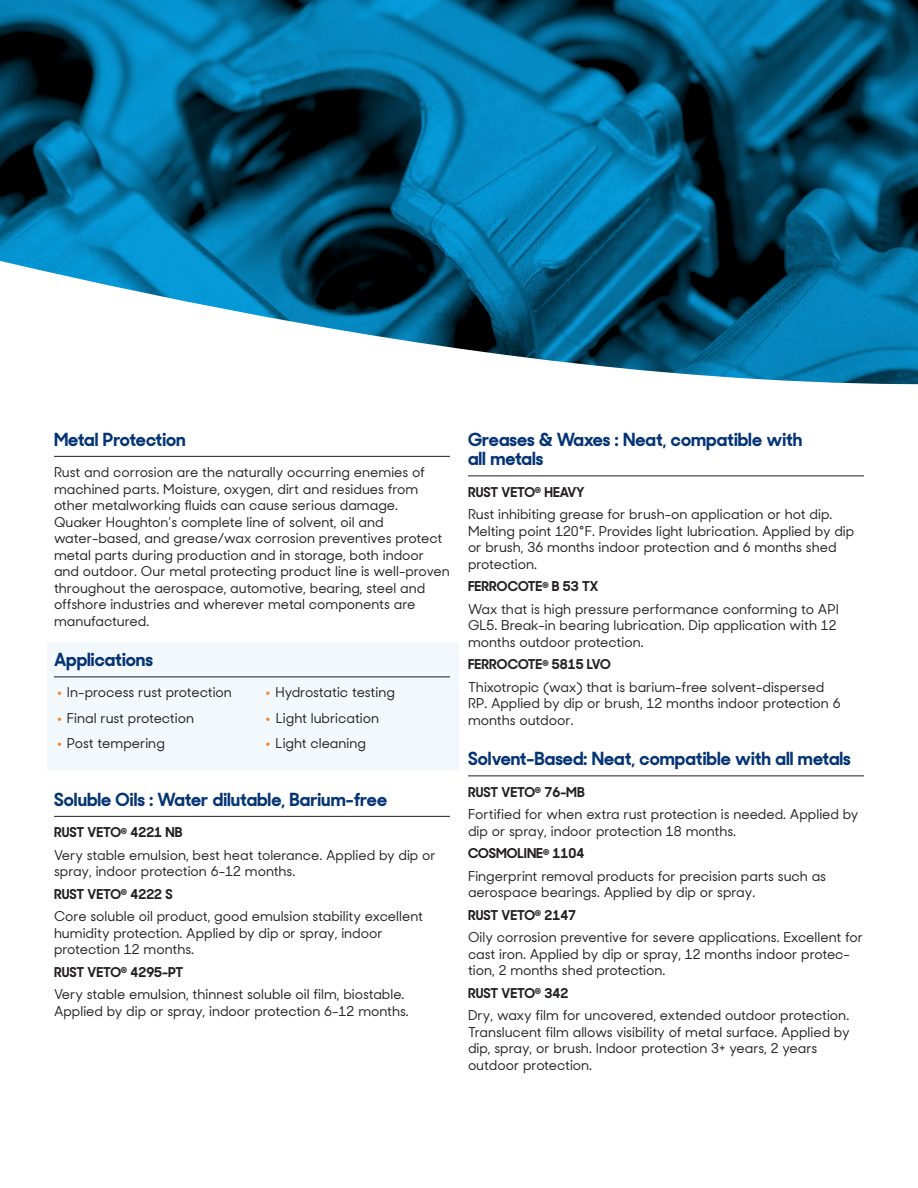
<style>
.page{position:relative;width:918px;height:1188px;background:#fff}
.page>*{position:absolute;margin:0;border:0;box-sizing:border-box;transform-origin:0 0}
.H4_-_Normal_Header_w{font:700 18px/19.5px "Sharp Sans Display No 2";color:#053474}
.H5_-_Paragraph_Text{font:500 13.5px/16.5px "Sharp Sans Display No 2";color:#231f20}
.H5_-_Paragraph_Text-2{font:700 13.5px "Sharp Sans Display No 2";color:#231f20}
.s1{font-weight:400;font-size:27px;color:#f58529}
</style>
<div class="page">
<svg style="left:0;top:0;width:918px;height:215px;background:#035c82"></svg>
<svg style="left:0;top:215px;width:918px;height:170px"></svg>
<hr style="left:54px;top:456px;width:396px;height:1px;background:#231f20">
<hr style="left:54px;top:816px;width:396px;height:1px;background:#231f20">
<hr style="left:468px;top:476px;width:396px;height:1px;background:#231f20">
<hr style="left:468px;top:776px;width:396px;height:1px;background:#231f20">
<div style="left:48px;top:643px;width:411px;height:127px;background:#f2f8fc"></div>
<p class="H4_-_Normal_Header_w" style="left:54px;top:427px;width:133px">Metal Protection</p>
<p class="H5_-_Paragraph_Text" style="left:54px;top:463px;width:397px">Rust and corrosion are the naturally occurring enemies of machined parts. Moisture, oxygen, dirt and residues from other metalworking fluids can cause serious damage.<br>Quaker Houghton’s complete line of solvent, oil and water-based, and grease/wax corrosion preventives protect metal parts during production and in storage, both indoor and outdoor. Our metal protecting product line is well-proven throughout the aerospace, automotive, bearing, steel and offshore industries and wherever metal components are manufactured.</p>
<p class="H4_-_Normal_Header_w" style="left:54px;top:648px;width:100px">Applications</p>
<p class="H5_-_Paragraph_Text" style="left:55px;top:683px;width:178px"><span class="s1">•</span> In-process rust protection</p>
<p class="H5_-_Paragraph_Text" style="left:55px;top:708px;width:140px"><span class="s1">•</span> Final rust protection</p>
<p class="H5_-_Paragraph_Text" style="left:55px;top:734px;width:111px"><span class="s1">•</span> Post tempering</p>
<p class="H5_-_Paragraph_Text" style="left:264px;top:683px;width:133px"><span class="s1">•</span> Hydrostatic testing</p>
<p class="H5_-_Paragraph_Text" style="left:264px;top:708px;width:117px"><span class="s1">•</span> Light lubrication</p>
<p class="H5_-_Paragraph_Text" style="left:264px;top:734px;width:104px"><span class="s1">•</span> Light cleaning</p>
<p class="H4_-_Normal_Header_w" style="left:54px;top:787px;width:335px">Soluble Oils : Water dilutable, Barium-free</p>
<p class="H5_-_Paragraph_Text-2" style="left:54px;top:821px;width:130px">RUST VETO<sup>®</sup> 4221 NB</p>
<p class="H5_-_Paragraph_Text" style="left:54px;top:845px;width:383px">Very stable emulsion, best heat tolerance. Applied by dip or spray, indoor protection 6-12 months.</p>
<p class="H5_-_Paragraph_Text-2" style="left:54px;top:882px;width:120px">RUST VETO<sup>®</sup> 4222 S</p>
<p class="H5_-_Paragraph_Text" style="left:54px;top:907px;width:370px">Core soluble oil product, good emulsion stability excellent humidity protection. Applied by dip or spray, indoor protection 12 months.</p>
<p class="H5_-_Paragraph_Text-2" style="left:54px;top:960px;width:131px">RUST VETO<sup>®</sup> 4295-PT</p>
<p class="H5_-_Paragraph_Text" style="left:54px;top:985px;width:356px">Very stable emulsion, thinnest soluble oil film, biostable.<br>Applied by dip or spray, indoor protection 6-12 months.</p>
<p class="H4_-_Normal_Header_w" style="left:468px;top:427px;width:336px">Greases &amp; Waxes : Neat, compatible with all metals</p>
<p class="H5_-_Paragraph_Text-2" style="left:468px;top:480px;width:118px">RUST VETO<sup>®</sup> HEAVY</p>
<p class="H5_-_Paragraph_Text" style="left:468px;top:505px;width:388px">Rust inhibiting grease for brush-on application or hot dip.<br>Melting point 120°F. Provides light lubrication. Applied by dip or brush, 36 months indoor protection and 6 months shed protection.</p>
<p class="H5_-_Paragraph_Text-2" style="left:468px;top:575px;width:132px">FERROCOTE<sup>®</sup> B 53 TX</p>
<p class="H5_-_Paragraph_Text" style="left:468px;top:599px;width:372px">Wax that is high pressure performance conforming to API<br>GL5. Break-in bearing lubrication. Dip application with 12 months outdoor protection.</p>
<p class="H5_-_Paragraph_Text-2" style="left:468px;top:653px;width:144px">FERROCOTE<sup>®</sup> 5815 LVO</p>
<p class="H5_-_Paragraph_Text" style="left:468px;top:677px;width:374px">Thixotropic (wax) that is barium-free solvent-dispersed<br>RP. Applied by dip or brush, 12 months indoor protection 6 months outdoor.</p>
<p class="H4_-_Normal_Header_w" style="left:468px;top:747px;width:384px">Solvent-Based: Neat, compatible with all metals</p>
<p class="H5_-_Paragraph_Text-2" style="left:468px;top:780px;width:118px">RUST VETO<sup>®</sup> 76-MB</p>
<p class="H5_-_Paragraph_Text" style="left:468px;top:805px;width:392px">Fortified for when extra rust protection is needed. Applied by dip or spray, indoor protection 18 months.</p>
<p class="H5_-_Paragraph_Text-2" style="left:468px;top:842px;width:118px">COSMOLINE<sup>®</sup> 1104</p>
<p class="H5_-_Paragraph_Text" style="left:468px;top:866px;width:360px">Fingerprint removal products for precision parts such as aerospace bearings. Applied by dip or spray.</p>
<p class="H5_-_Paragraph_Text-2" style="left:468px;top:903px;width:110px">RUST VETO<sup>®</sup> 2147</p>
<p class="H5_-_Paragraph_Text" style="left:468px;top:928px;width:396px">Oily corrosion preventive for severe applications. Excellent for cast iron. Applied by dip or spray, 12 months indoor protec&shy;tion, 2 months shed protection.</p>
<p class="H5_-_Paragraph_Text-2" style="left:468px;top:981px;width:102px">RUST VETO<sup>®</sup> 342</p>
<p class="H5_-_Paragraph_Text" style="left:468px;top:1006px;width:383px">Dry, waxy film for uncovered, extended outdoor protection.<br>Translucent film allows visibility of metal surface. Applied by dip, spray, or brush. Indoor protection 3+ years, 2 years outdoor protection.</p>
</div>
